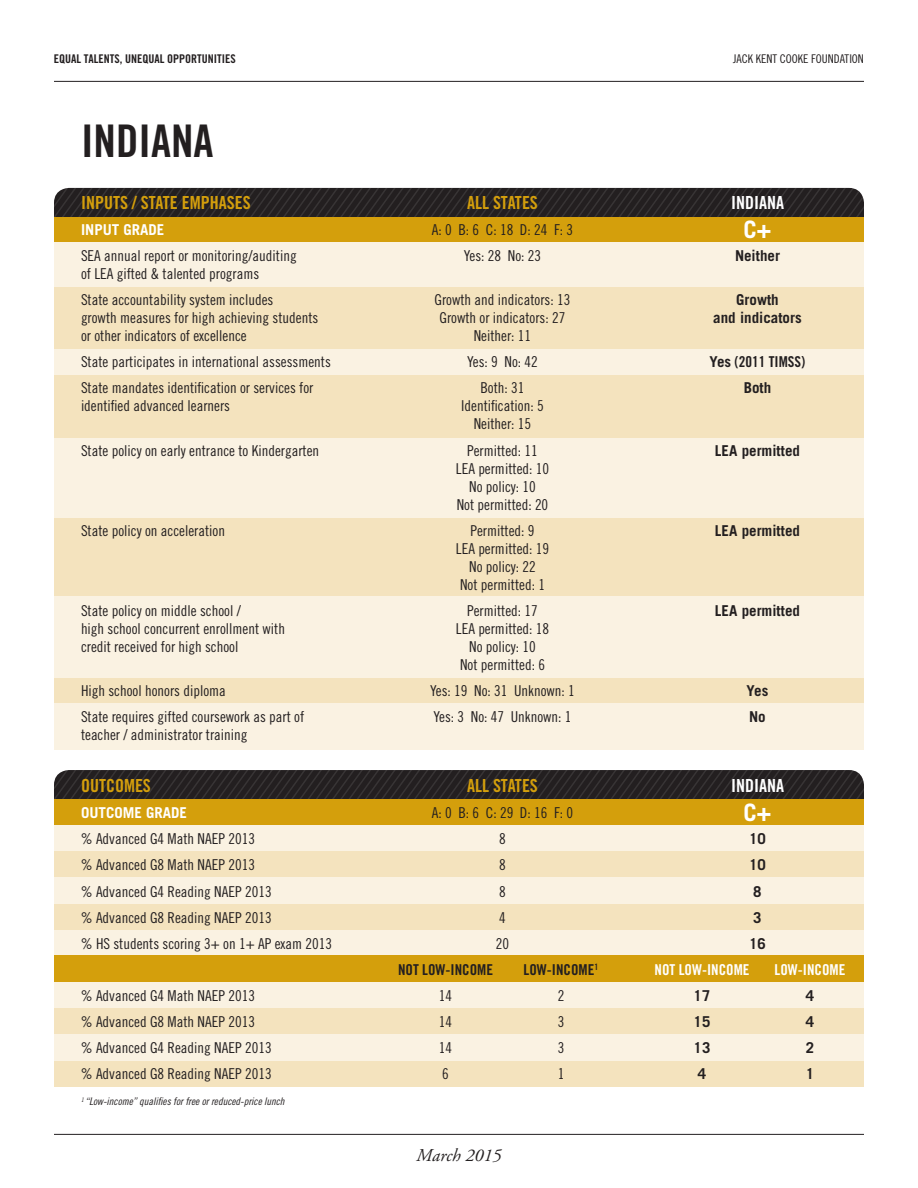
<style>
.page{position:relative;width:918px;height:1188px;background:#fff}
.page>*{position:absolute;margin:0;border:0;box-sizing:border-box;transform-origin:0 0}
.t1{font:45px "Trade Gothic Bold Cond Twenty";color:#231f20}
.t2{font:700 24px "Trade Gothic";color:#fff}
.t3{font:18px "Trade Gothic Bold Cond Twenty";color:#d49f0c}
.t4{font:18px "Trade Gothic Bold Cond Twenty";color:#fff}
.t5{font:italic 18px "Adobe Garamond Pro";color:#231f20}
.t6{font:15px/18px "Trade Gothic Cond Eighteen";color:#231f20;text-align:center}
.t7{font:700 15px "Trade Gothic";color:#231f20}
.t8{font:15px "Trade Gothic Bold Cond Twenty";color:#231f20}
.t9{font:15px "Trade Gothic Bold Cond Twenty";color:#fff}
.t10{font:700 15px "Trade Gothic";color:#fff}
.t11{font:12px "Trade Gothic Bold Cond Twenty";color:#231f20}
.t12{font:12px "Trade Gothic Cond Eighteen";color:#231f20}
.t13{font:10.5px "Trade Gothic Cond Eighteen Obl";color:#231f20}
.s1{font-family:"Trade Gothic";font-weight:700}
</style>
<div class="page">
<hr style="left:54px;top:1134px;width:810px;height:1px;background:#231f20">
<hr style="left:54px;top:81px;width:810px;height:1px;background:#231f20">
<div style="left:54px;top:240px;width:810px;height:510px;background:#faf2e2"></div>
<svg style="left:54px;top:770px;width:810px;height:29px;background:#282425"></svg>
<svg style="left:54px;top:188px;width:810px;height:29px;background:#282425"></svg>
<div style="left:54px;top:824px;width:810px;height:262px;background:#faf2e2"></div>
<div style="left:54px;top:851px;width:810px;height:26px;background:#f4e3be"></div>
<div style="left:54px;top:904px;width:810px;height:26px;background:#f4e3be"></div>
<div style="left:54px;top:1008px;width:810px;height:26px;background:#f4e3be"></div>
<div style="left:54px;top:1061px;width:810px;height:25px;background:#f4e3be"></div>
<div style="left:54px;top:955px;width:810px;height:27px;background:#d49f0c"></div>
<div style="left:54px;top:799px;width:810px;height:26px;background:#d49f0c"></div>
<div style="left:54px;top:217px;width:810px;height:25px;background:#d49f0c"></div>
<div style="left:54px;top:287px;width:810px;height:62px;background:#f4e3be"></div>
<div style="left:54px;top:375px;width:810px;height:62px;background:#f4e3be"></div>
<div style="left:54px;top:518px;width:810px;height:78px;background:#f4e3be"></div>
<div style="left:54px;top:678px;width:810px;height:25px;background:#f4e3be"></div>
<p class="t11" style="left:54px;top:52px;width:183px">EQUAL TALENTS, UNEQUAL OPPORTUNITIES</p>
<p class="t12" style="left:733px;top:52px;width:132px">JACK KENT COOKE FOUNDATION</p>
<p class="t1" style="left:81px;top:113px;width:134px">INDIANA</p>
<p class="t3" style="left:81px;top:192px;width:171px">INPUTS / STATE EMPHASES</p>
<p class="t3" style="left:467px;top:192px;width:72px">ALL STATES</p>
<p class="t4" style="left:731px;top:192px;width:54px">INDIANA</p>
<p class="t10" style="left:81px;top:221px;width:85px">INPUT GRADE</p>
<p class="t6" style="left:432px;top:221px;width:143px">A: 0 B: 6 C: 18 D: 24 F: 3</p>
<p class="t2" style="left:744px;top:215px;width:29px">C+</p>
<p class="t6" style="left:81px;top:247px;width:217px">SEA annual report or monitoring/auditing</p>
<p class="t6" style="left:464px;top:247px;width:79px">Yes: 28 No: 23</p>
<p class="t7" style="left:735px;top:247px;width:46px">Neither</p>
<p class="t6" style="left:81px;top:265px;width:180px">of LEA gifted &amp; talented programs</p>
<p class="t6" style="left:81px;top:291px;width:194px">State accountability system includes</p>
<p class="t6" style="left:435px;top:291px;width:137px">Growth and indicators: 13</p>
<p class="t7" style="left:736px;top:291px;width:44px">Growth</p>
<p class="t6" style="left:81px;top:309px;width:239px">growth measures for high achieving students</p>
<p class="t6" style="left:440px;top:309px;width:127px">Growth or indicators: 27</p>
<p class="t7" style="left:713px;top:309px;width:90px">and indicators</p>
<p class="t6" style="left:81px;top:327px;width:167px">or other indicators of excellence</p>
<p class="t6" style="left:474px;top:327px;width:59px">Neither: 11</p>
<p class="t6" style="left:81px;top:353px;width:251px">State participates in international assessments</p>
<p class="t6" style="left:467px;top:353px;width:72px">Yes: 9 No: 42</p>
<p class="t8" style="left:710px;top:353px;width:97px"><span class="s1">Yes</span> (2011 TIMSS)</p>
<p class="t6" style="left:81px;top:379px;width:234px">State mandates identification or services for</p>
<p class="t6" style="left:480px;top:379px;width:46px">Both: 31</p>
<p class="t7" style="left:744px;top:379px;width:29px">Both</p>
<p class="t6" style="left:81px;top:397px;width:151px">identified advanced learners</p>
<p class="t6" style="left:461px;top:397px;width:84px">Identification: 5<br>Neither: 15</p>
<p class="t6" style="left:81px;top:441px;width:240px">State policy on early entrance to Kindergarten</p>
<p class="t6" style="left:467px;top:441px;width:72px">Permitted: 11</p>
<p class="t7" style="left:715px;top:441px;width:87px">LEA permitted</p>
<p class="t6" style="left:456px;top:459px;width:95px">LEA permitted: 10<br>No policy: 10<br>Not permitted: 20</p>
<p class="t6" style="left:81px;top:521px;width:146px">State policy on acceleration</p>
<p class="t6" style="left:470px;top:521px;width:66px">Permitted: 9</p>
<p class="t7" style="left:715px;top:521px;width:87px">LEA permitted</p>
<p class="t6" style="left:456px;top:539px;width:95px">LEA permitted: 19<br>No policy: 22<br>Not permitted: 1</p>
<p class="t6" style="left:81px;top:601px;width:161px">State policy on middle school /</p>
<p class="t6" style="left:467px;top:601px;width:72px">Permitted: 17</p>
<p class="t7" style="left:715px;top:601px;width:87px">LEA permitted</p>
<p class="t6" style="left:81px;top:619px;width:206px">high school concurrent enrollment with</p>
<p class="t6" style="left:456px;top:619px;width:95px">LEA permitted: 18</p>
<p class="t6" style="left:81px;top:637px;width:159px">credit received for high school</p>
<p class="t6" style="left:460px;top:637px;width:86px">No policy: 10<br>Not permitted: 6</p>
<p class="t6" style="left:81px;top:681px;width:146px">High school honors diploma</p>
<p class="t6" style="left:430px;top:681px;width:146px">Yes: 19 No: 31 Unknown: 1</p>
<p class="t7" style="left:747px;top:681px;width:23px">Yes</p>
<p class="t6" style="left:81px;top:707px;width:225px">State requires gifted coursework as part of</p>
<p class="t6" style="left:433px;top:707px;width:140px">Yes: 3 No: 47 Unknown: 1</p>
<p class="t7" style="left:749px;top:707px;width:18px">No</p>
<p class="t6" style="left:81px;top:725px;width:168px">teacher / administrator training</p>
<p class="t3" style="left:81px;top:775px;width:71px">OUTCOMES</p>
<p class="t3" style="left:467px;top:775px;width:72px">ALL STATES</p>
<p class="t4" style="left:731px;top:775px;width:54px">INDIANA</p>
<p class="t10" style="left:81px;top:804px;width:107px">OUTCOME GRADE</p>
<p class="t6" style="left:432px;top:804px;width:143px">A: 0 B: 6 C: 29 D: 16 F: 0</p>
<p class="t2" style="left:744px;top:798px;width:29px">C+</p>
<p class="t6" style="left:81px;top:830px;width:176px">% Advanced G4 Math NAEP 2013</p>
<p class="t6" style="left:499px;top:830px;width:8px">8</p>
<p class="t7" style="left:749px;top:830px;width:18px">10</p>
<p class="t6" style="left:81px;top:856px;width:176px">% Advanced G8 Math NAEP 2013</p>
<p class="t6" style="left:499px;top:856px;width:8px">8</p>
<p class="t7" style="left:749px;top:856px;width:18px">10</p>
<p class="t6" style="left:81px;top:882px;width:192px">% Advanced G4 Reading NAEP 2013</p>
<p class="t6" style="left:499px;top:882px;width:8px">8</p>
<p class="t7" style="left:753px;top:882px;width:10px">8</p>
<p class="t6" style="left:81px;top:908px;width:192px">% Advanced G8 Reading NAEP 2013</p>
<p class="t6" style="left:499px;top:908px;width:8px">4</p>
<p class="t7" style="left:753px;top:908px;width:10px">3</p>
<p class="t6" style="left:81px;top:934px;width:253px">% HS students scoring 3+ on 1+ AP exam 2013</p>
<p class="t6" style="left:496px;top:934px;width:15px">20</p>
<p class="t7" style="left:749px;top:934px;width:18px">16</p>
<p class="t8" style="left:398px;top:960px;width:96px">NOT LOW-INCOME</p>
<p class="t8" style="left:524px;top:960px;width:76px">LOW-INCOME<sup>1</sup></p>
<p class="t9" style="left:655px;top:960px;width:96px">NOT LOW-INCOME</p>
<p class="t9" style="left:775px;top:960px;width:72px">LOW-INCOME</p>
<p class="t6" style="left:81px;top:986px;width:176px">% Advanced G4 Math NAEP 2013</p>
<p class="t6" style="left:439px;top:986px;width:15px">14</p>
<p class="t6" style="left:558px;top:986px;width:8px">2</p>
<p class="t7" style="left:694px;top:986px;width:18px">17</p>
<p class="t7" style="left:806px;top:986px;width:10px">4</p>
<p class="t6" style="left:81px;top:1013px;width:176px">% Advanced G8 Math NAEP 2013</p>
<p class="t6" style="left:439px;top:1013px;width:15px">14</p>
<p class="t6" style="left:558px;top:1013px;width:8px">3</p>
<p class="t7" style="left:694px;top:1013px;width:18px">15</p>
<p class="t7" style="left:806px;top:1013px;width:10px">4</p>
<p class="t6" style="left:81px;top:1039px;width:192px">% Advanced G4 Reading NAEP 2013</p>
<p class="t6" style="left:439px;top:1039px;width:15px">14</p>
<p class="t6" style="left:558px;top:1039px;width:8px">3</p>
<p class="t7" style="left:694px;top:1039px;width:18px">13</p>
<p class="t7" style="left:806px;top:1039px;width:10px">2</p>
<p class="t6" style="left:81px;top:1065px;width:192px">% Advanced G8 Reading NAEP 2013</p>
<p class="t6" style="left:442px;top:1065px;width:8px">6</p>
<p class="t6" style="left:558px;top:1065px;width:8px">1</p>
<p class="t7" style="left:698px;top:1065px;width:10px">4</p>
<p class="t7" style="left:806px;top:1065px;width:10px">1</p>
<p class="t13" style="left:81px;top:1095px;width:205px"><sup>1</sup> “Low-income” qualifies for free or reduced-price lunch</p>
<p class="t5" style="left:417px;top:1144px;width:86px">March 2015</p>
</div>
